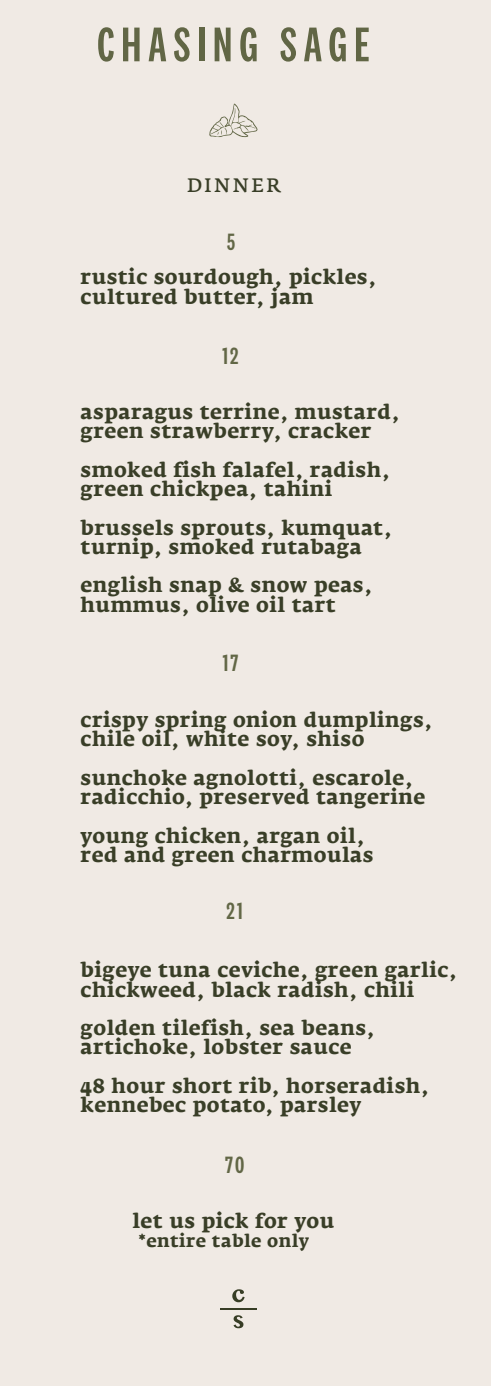
<style>
.page{position:relative;width:491px;height:1386px;background:#f0eae4}
.page>*{position:absolute;margin:0;border:0;box-sizing:border-box;transform-origin:0 0}
.t1{font:500 24.5px "National 2 Compressed";letter-spacing:.085em;color:#626746}
.t2{font:700 20.12px/19.2px "Fedra Serif A";letter-spacing:.025em;color:#393e27}
.t3{font:19.25px "Fedra Serif A Normal SC";letter-spacing:.13em;color:#393e27}
.t4{font:700 17.5px "Fedra Serif A";letter-spacing:.025em;color:#393e27}
</style>
<div class="page">
<svg style="left:209px;top:103px;width:49px;height:35px"></svg>
<svg style="left:232px;top:1289px;width:13px;height:13px"></svg>
<svg style="left:233px;top:1315px;width:10px;height:13px"></svg>
<hr style="left:220px;top:1308px;width:37px;height:1px;background:#373d25">
<svg style="left:98px;top:27px;width:16px;height:35px"></svg>
<svg style="left:123px;top:28px;width:17px;height:33px"></svg>
<svg style="left:149px;top:28px;width:17px;height:33px"></svg>
<svg style="left:174px;top:27px;width:16px;height:35px"></svg>
<div style="left:199px;top:28px;width:5px;height:33px;background:#616645"></div>
<svg style="left:215px;top:28px;width:16px;height:33px"></svg>
<svg style="left:240px;top:27px;width:17px;height:35px"></svg>
<svg style="left:280px;top:27px;width:16px;height:35px"></svg>
<svg style="left:304px;top:28px;width:18px;height:33px"></svg>
<svg style="left:329px;top:27px;width:17px;height:35px"></svg>
<svg style="left:356px;top:28px;width:13px;height:33px"></svg>
<p class="t3" style="left:187px;top:174px;width:95px">DINNER</p>
<p class="t1" style="left:227px;top:229px;width:10px">5</p>
<p class="t2" style="left:81px;top:268px;width:297px">rustic sourdough, pickles, cultured butter, jam</p>
<p class="t1" style="left:223px;top:344px;width:17px">12</p>
<p class="t2" style="left:81px;top:402px;width:320px">asparagus terrine, mustard, green strawberry, cracker</p>
<p class="t2" style="left:81px;top:460px;width:311px">smoked fish falafel, radish, green chickpea, tahini</p>
<p class="t2" style="left:81px;top:518px;width:313px">brussels sprouts, kumquat, turnip, smoked rutabaga</p>
<p class="t2" style="left:81px;top:576px;width:293px">english snap &amp; snow peas, hummus, olive oil tart</p>
<p class="t1" style="left:223px;top:650px;width:17px">17</p>
<p class="t2" style="left:81px;top:710px;width:353px">crispy spring onion dumplings, chile oil, white soy, shiso</p>
<p class="t2" style="left:81px;top:768px;width:346px">sunchoke agnolotti, escarole, radicchio, preserved tangerine</p>
<p class="t2" style="left:81px;top:826px;width:294px">young chicken, argan oil, red and green charmoulas</p>
<p class="t1" style="left:227px;top:898px;width:18px">21</p>
<p class="t2" style="left:81px;top:961px;width:378px">bigeye tuna ceviche, green garlic, chickweed, black radish, chili</p>
<p class="t2" style="left:81px;top:1018px;width:296px">golden tilefish, sea beans, artichoke, lobster sauce</p>
<p class="t2" style="left:81px;top:1076px;width:350px">48 hour short rib, horseradish, kennebec potato, parsley</p>
<p class="t1" style="left:225px;top:1153px;width:21px">70</p>
<p class="t2" style="left:132px;top:1211px;width:203px">let us pick for you</p>
<p class="t4" style="left:139px;top:1230px;width:172px">*entire table only</p>
</div>
